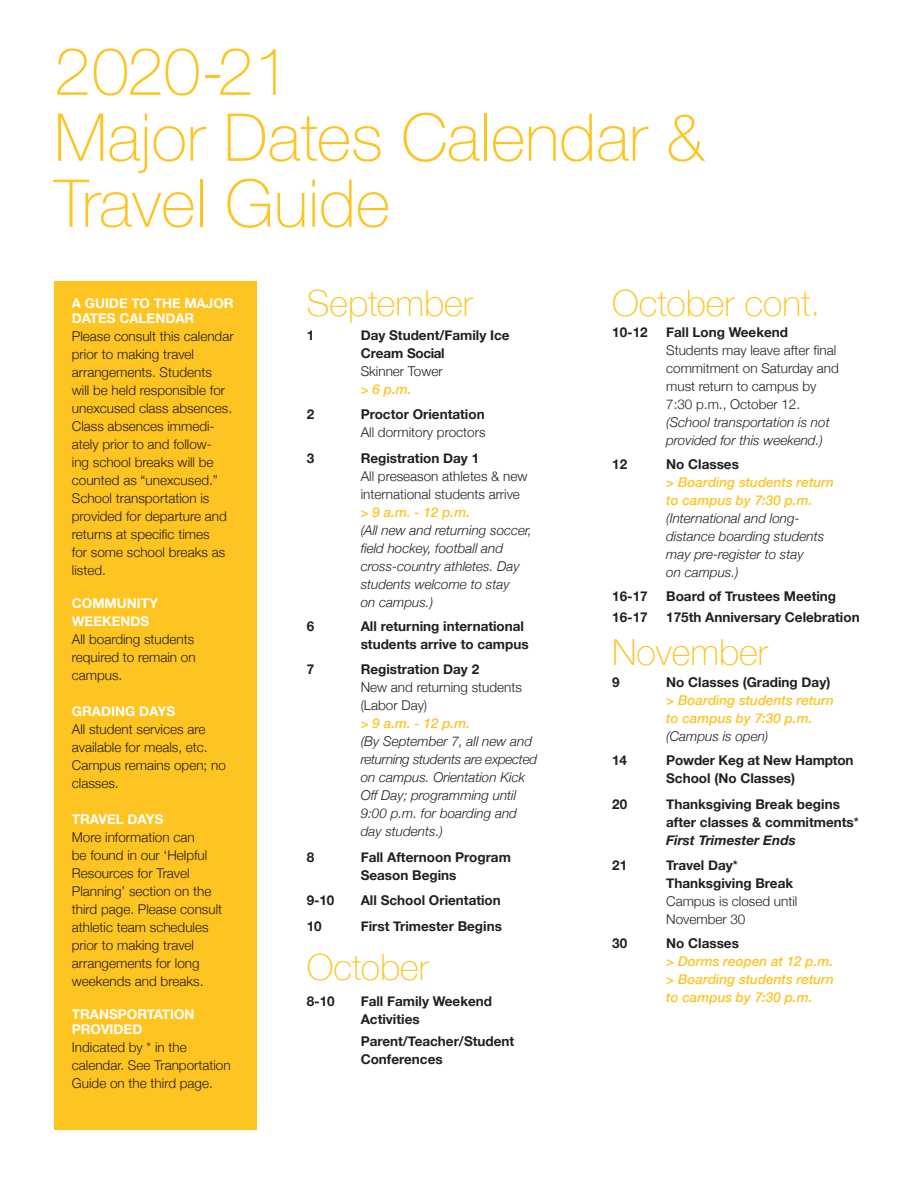
<style>
.page{position:relative;width:918px;height:1188px;background:#fff}
.page>*{position:absolute;margin:0;border:0;box-sizing:border-box;transform-origin:0 0}
.t1{font:100 66px "Helvetica Neue";color:#fec422}
.t2{font:100 36px "Helvetica Neue";color:#fec422}
.t3{font:300 13.5px/18px "Helvetica Neue";color:#231f20}
.t4{font:700 13.5px "Helvetica Neue";color:#231f20}
.t5{font:italic 300 13.5px "Helvetica Neue";color:#231f20}
.t6{font:italic 500 13.5px/18px "Helvetica Neue";color:#fec422}
.t7{font:700 13.5px/18px "Helvetica Neue";color:#fff}
.t8{font:italic 300 13.5px "Helvetica Neue";letter-spacing:-.02em;color:#231f20}
.t9{font:italic 700 13.5px "Helvetica Neue";color:#231f20}
.t10{font:700 13.5px "Helvetica Neue";letter-spacing:-.03em;color:#231f20}
.s1{font-weight:300;color:#231f20}
.s2{font-weight:500}
</style>
<div class="page">
<div style="left:54px;top:281px;width:202px;height:849px;background:#fec422"></div>
<p class="t1" style="left:54px;top:21px;width:238px">2020-21</p>
<p class="t1" style="left:54px;top:87px;width:652px">Major Dates Calendar &amp;</p>
<p class="t1" style="left:54px;top:153px;width:338px">Travel Guide</p>
<p class="t7" style="left:72px;top:294px;width:163px">A GUIDE TO THE MAJOR</p>
<p class="t7" style="left:72px;top:309px;width:124px">DATES CALENDAR</p>
<p class="t3" style="left:72px;top:326px;width:163px">Please consult this calendar prior to making travel arrangements. Students<br>will be held responsible for unexcused class absences.<br>Class absences immedi&shy;ately prior to and follow-<br>ing school breaks will be counted as “unexcused.”<br>School transportation is provided for departure and returns at specific times<br>for some school breaks as listed.</p>
<p class="t7" style="left:72px;top:594px;width:88px">COMMUNITY<br>WEEKENDS</p>
<p class="t3" style="left:72px;top:629px;width:125px;text-align:justify">All boarding students required to remain on campus.</p>
<p class="t7" style="left:72px;top:702px;width:105px">GRADING DAYS</p>
<p class="t3" style="left:72px;top:719px;width:156px">All student services are available for meals, etc.<br>Campus remains open; no classes.</p>
<p class="t7" style="left:72px;top:810px;width:93px">TRAVEL DAYS</p>
<p class="t3" style="left:72px;top:827px;width:152px">More information can<br>be found in our ‘Helpful<br>Resources for Travel<br>Planning’ section on the third page. Please consult athletic team schedules prior to making travel arrangements for long weekends and breaks.</p>
<p class="t7" style="left:72px;top:1007px;width:124px;line-height:15px">TRANSPORTATION<br>PROVIDED</p>
<p class="t3" style="left:72px;top:1037px;width:160px">Indicated by * in the calendar. See Tranportation<br>Guide on the third page.</p>
<p class="t2" style="left:307px;top:276px;width:168px">September</p>
<p class="t4" style="left:307px;top:324px;width:9px">1</p>
<p class="t4" style="left:361px;top:324px;width:150px">Day Student/Family Ice</p>
<p class="t10" style="left:361px;top:342px;width:85px">Cream Social</p>
<p class="t3" style="left:361px;top:361px;width:84px">Skinner Tower</p>
<p class="t6" style="left:361px;top:379px;width:52px">&gt; 6 p.m.</p>
<p class="t4" style="left:307px;top:404px;width:9px">2</p>
<p class="t4" style="left:361px;top:404px;width:125px">Proctor Orientation</p>
<p class="t3" style="left:361px;top:422px;width:126px">All dormitory proctors</p>
<p class="t4" style="left:307px;top:447px;width:9px">3</p>
<p class="t4" style="left:361px;top:447px;width:120px">Registration Day 1</p>
<p class="t3" style="left:361px;top:466px;width:168px">All preseason athletes &amp; new</p>
<p class="t3" style="left:361px;top:484px;width:161px">international students arrive</p>
<p class="t6" style="left:361px;top:502px;width:111px">&gt; 9 a.m. - 12 p.m.</p>
<p class="t5" style="left:361px;top:519px;width:173px">(All new and returning soccer,</p>
<p class="t5" style="left:361px;top:537px;width:144px">field hockey, football and</p>
<p class="t5" style="left:361px;top:555px;width:161px">cross-country athletes. Day</p>
<p class="t5" style="left:361px;top:573px;width:151px">students welcome to stay</p>
<p class="t5" style="left:361px;top:591px;width:74px">on campus.)</p>
<p class="t4" style="left:307px;top:615px;width:9px">6</p>
<p class="t4" style="left:361px;top:615px;width:165px">All returning international</p>
<p class="t4" style="left:361px;top:633px;width:170px">students arrive to campus</p>
<p class="t4" style="left:307px;top:659px;width:9px">7</p>
<p class="t4" style="left:361px;top:659px;width:120px">Registration Day 2</p>
<p class="t3" style="left:361px;top:677px;width:163px">New and returning students</p>
<p class="t3" style="left:361px;top:695px;width:68px">(Labor Day)</p>
<p class="t6" style="left:361px;top:713px;width:111px">&gt; 9 a.m. - 12 p.m.</p>
<p class="t5" style="left:361px;top:731px;width:173px">(By September 7, all new and</p>
<p class="t8" style="left:361px;top:749px;width:178px">returning students are expected</p>
<p class="t5" style="left:361px;top:767px;width:166px">on campus. Orientation Kick</p>
<p class="t5" style="left:361px;top:785px;width:157px">Off Day; programming until</p>
<p class="t5" style="left:361px;top:803px;width:158px">9:00 p.m. for boarding and</p>
<p class="t5" style="left:361px;top:821px;width:84px">day students.)</p>
<p class="t4" style="left:307px;top:846px;width:9px">8</p>
<p class="t4" style="left:361px;top:846px;width:152px">Fall Afternoon Program</p>
<p class="t4" style="left:361px;top:864px;width:97px">Season Begins</p>
<p class="t4" style="left:307px;top:890px;width:29px">9-10</p>
<p class="t4" style="left:361px;top:890px;width:142px">All School Orientation</p>
<p class="t4" style="left:307px;top:915px;width:17px">10</p>
<p class="t4" style="left:361px;top:915px;width:143px">First Trimester Begins</p>
<p class="t2" style="left:307px;top:940px;width:124px">October</p>
<p class="t4" style="left:307px;top:990px;width:30px">8-10</p>
<p class="t4" style="left:361px;top:990px;width:133px">Fall Family Weekend</p>
<p class="t4" style="left:361px;top:1008px;width:60px">Activities</p>
<p class="t4" style="left:361px;top:1031px;width:155px">Parent/Teacher/Student</p>
<p class="t4" style="left:361px;top:1049px;width:84px">Conferences</p>
<p class="t2" style="left:612px;top:276px;width:210px">October cont.</p>
<p class="t4" style="left:612px;top:321px;width:37px">10-12</p>
<p class="t4" style="left:666px;top:321px;width:123px">Fall Long Weekend</p>
<p class="t3" style="left:666px;top:340px;width:172px">Students may leave after final</p>
<p class="t3" style="left:666px;top:358px;width:174px">commitment on Saturday and</p>
<p class="t3" style="left:666px;top:376px;width:152px">must return to campus by</p>
<p class="t3" style="left:666px;top:394px;width:136px">7:30 p.m., October 12.</p>
<p class="t5" style="left:666px;top:411px;width:165px">(School transportation is not</p>
<p class="t5" style="left:666px;top:429px;width:158px">provided for this weekend.)</p>
<p class="t4" style="left:612px;top:453px;width:17px">12</p>
<p class="t4" style="left:666px;top:453px;width:74px">No Classes</p>
<p class="t6" style="left:666px;top:472px;width:169px">&gt; Boarding students return to campus by 7:30 p.m.</p>
<p class="t5" style="left:666px;top:507px;width:135px">(International and long-</p>
<p class="t5" style="left:666px;top:525px;width:160px">distance boarding students</p>
<p class="t5" style="left:666px;top:543px;width:139px">may pre-register to stay</p>
<p class="t5" style="left:666px;top:561px;width:74px">on campus.)</p>
<p class="t4" style="left:612px;top:585px;width:37px">16-17</p>
<p class="t4" style="left:666px;top:585px;width:172px">Board of Trustees Meeting</p>
<p class="t4" style="left:612px;top:606px;width:37px">16-17</p>
<p class="t4" style="left:666px;top:606px;width:195px">175th Anniversary Celebration</p>
<p class="t2" style="left:612px;top:625px;width:157px">November</p>
<p class="t4" style="left:612px;top:672px;width:9px">9</p>
<p class="t4" style="left:666px;top:672px;width:166px">No Classes (Grading Day)</p>
<p class="t6" style="left:666px;top:691px;width:169px">&gt; Boarding students return to campus by 7:30 p.m. <span class="s1">(Campus is open)</span></p>
<p class="t4" style="left:612px;top:750px;width:16px">14</p>
<p class="t4" style="left:666px;top:750px;width:189px">Powder Keg at New Hampton</p>
<p class="t4" style="left:666px;top:768px;width:130px">School (No Classes)</p>
<p class="t4" style="left:612px;top:793px;width:17px">20</p>
<p class="t4" style="left:666px;top:793px;width:175px">Thanksgiving Break begins</p>
<p class="t4" style="left:666px;top:811px;width:194px">after classes &amp; commitments<span class="s2">*</span></p>
<p class="t9" style="left:666px;top:829px;width:131px">First Trimester Ends</p>
<p class="t4" style="left:612px;top:855px;width:17px">21</p>
<p class="t4" style="left:666px;top:855px;width:73px">Travel Day<span class="s2">*</span></p>
<p class="t4" style="left:666px;top:873px;width:129px">Thanksgiving Break</p>
<p class="t3" style="left:666px;top:892px;width:133px">Campus is closed until</p>
<p class="t3" style="left:666px;top:910px;width:81px">November 30</p>
<p class="t4" style="left:612px;top:933px;width:17px">30</p>
<p class="t4" style="left:666px;top:933px;width:74px">No Classes</p>
<p class="t6" style="left:666px;top:952px;width:169px">&gt; Dorms reopen at 12 p.m.</p>
<p class="t6" style="left:666px;top:970px;width:169px">&gt; Boarding students return to campus by 7:30 p.m.</p>
</div>
